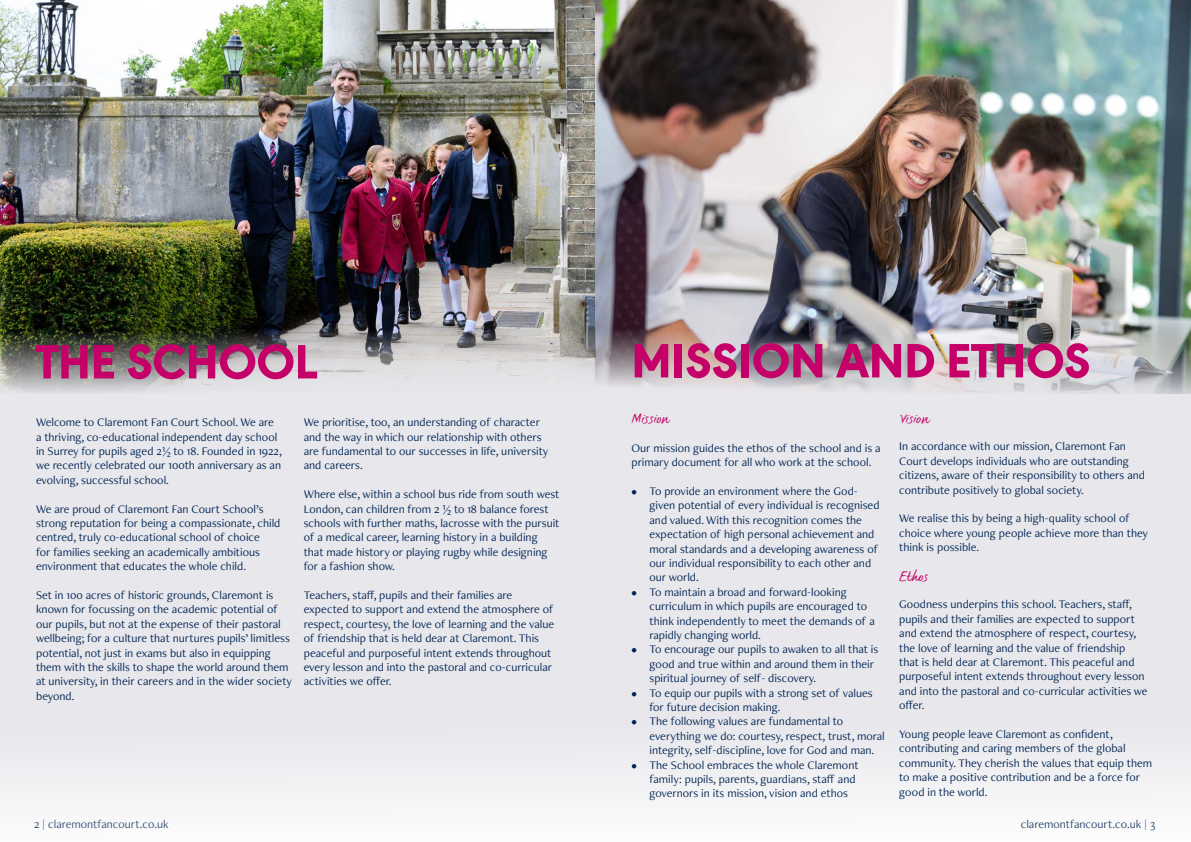
<style>
.page{position:relative;width:1191px;height:842px;background:#fff}
.page>*{position:absolute;margin:0;border:0;box-sizing:border-box;transform-origin:0 0}
.t1{font:800 50px "URW Geometric";color:#c50068}
.t2{font:14px "FS Sammy";color:#c50068}
.t3{font:12px/14.4px "Freight Neo Pro";color:#012553}
</style>
<div class="page">
<svg style="left:0;top:394px;width:1191px;height:407px;background:#e8e8ed"></svg>
<img style="left:0;top:0;width:1191px;height:394px">
<h1 class="t1" style="left:36px;top:325px;width:283px">THE SCHOOL</h1>
<p class="t3" style="left:36px;top:415px;width:247px">Welcome to Claremont Fan Court School. We are a thriving, co-educational independent day school in Surrey for pupils aged 2½ to 18. Founded in 1922, we recently celebrated our 100th anniversary as an evolving, successful school.</p>
<p class="t3" style="left:36px;top:501px;width:246px">We are proud of Claremont Fan Court School’s strong reputation for being a compassionate, child centred, truly co-educational school of choice<br>for families seeking an academically ambitious environment that educates the whole child.</p>
<p class="t3" style="left:36px;top:587px;width:257px">Set in 100 acres of historic grounds, Claremont is known for focussing on the academic potential of our pupils, but not at the expense of their pastoral wellbeing; for a culture that nurtures pupils’ limitless potential, not just in exams but also in equipping them with the skills to shape the world around them at university, in their careers and in the wider society beyond.</p>
<p class="t3" style="left:304px;top:415px;width:246px">We prioritise, too, an understanding of character and the way in which our relationship with others are fundamental to our successes in life, university and careers.</p>
<p class="t3" style="left:304px;top:487px;width:257px">Where else, within a school bus ride from south west London, can children from 2 ½ to 18 balance forest schools with further maths, lacrosse with the pursuit of a medical career, learning history in a building that made history or playing rugby while designing for a fashion show.</p>
<p class="t3" style="left:304px;top:587px;width:252px">Teachers, staff, pupils and their families are expected to support and extend the atmosphere of respect, courtesy, the love of learning and the value of friendship that is held dear at Claremont. This peaceful and purposeful intent extends throughout every lesson and into the pastoral and co-curricular activities we offer.</p>
<h1 class="t1" style="left:631px;top:324px;width:460px">MISSION AND ETHOS</h1>
<p class="t2" style="left:631px;top:410px;width:39px">Mission</p>
<p class="t3" style="left:631px;top:440px;width:251px">Our mission guides the ethos of the school and is a primary document for all who work at the school.</p>
<p class="t3" style="left:649px;top:483px;width:232px;text-indent:-18px">• To provide an environment where the God&shy;given potential of every individual is recognised and valued. With this recognition comes the expectation of high personal achievement and moral standards and a developing awareness of our individual responsibility to each other and our world.</p>
<p class="t3" style="left:649px;top:584px;width:227px;text-indent:-18px">• To maintain a broad and forward-looking curriculum in which pupils are encouraged to think independently to meet the demands of a rapidly changing world.</p>
<p class="t3" style="left:649px;top:642px;width:230px;text-indent:-18px">• To encourage our pupils to awaken to all that is good and true within and around them in their spiritual journey of self- discovery.</p>
<p class="t3" style="left:649px;top:685px;width:225px;text-indent:-18px">• To equip our pupils with a strong set of values for future decision making.</p>
<p class="t3" style="left:649px;top:714px;width:237px;text-indent:-18px">• The following values are fundamental to everything we do: courtesy, respect, trust, moral integrity, self-discipline, love for God and man.</p>
<p class="t3" style="left:649px;top:757px;width:210px;text-indent:-18px">• The School embraces the whole Claremont family: pupils, parents, guardians, staff and governors in its mission, vision and ethos</p>
<p class="t2" style="left:899px;top:410px;width:31px">Vision</p>
<p class="t3" style="left:899px;top:439px;width:247px">In accordance with our mission, Claremont Fan Court develops individuals who are outstanding citizens, aware of their responsibility to others and contribute positively to global society.</p>
<p class="t3" style="left:899px;top:511px;width:250px">We realise this by being a high-quality school of choice where young people achieve more than they think is possible.</p>
<p class="t2" style="left:899px;top:568px;width:30px">Ethos</p>
<p class="t3" style="left:899px;top:597px;width:250px">Goodness underpins this school. Teachers, staff, pupils and their families are expected to support and extend the atmosphere of respect, courtesy, the love of learning and the value of friendship that is held dear at Claremont. This peaceful and purposeful intent extends throughout every lesson and into the pastoral and co-curricular activities we offer.</p>
<p class="t3" style="left:899px;top:726px;width:254px">Young people leave Claremont as confident, contributing and caring members of the global community. They cherish the values that equip them to make a positive contribution and be a force for good in the world.</p>
<p class="t3" style="left:34px;top:816px;width:136px">2 | claremontfancourt.co.uk</p>
<p class="t3" style="left:1020px;top:816px;width:136px">claremontfancourt.co.uk | 3</p>
</div>
